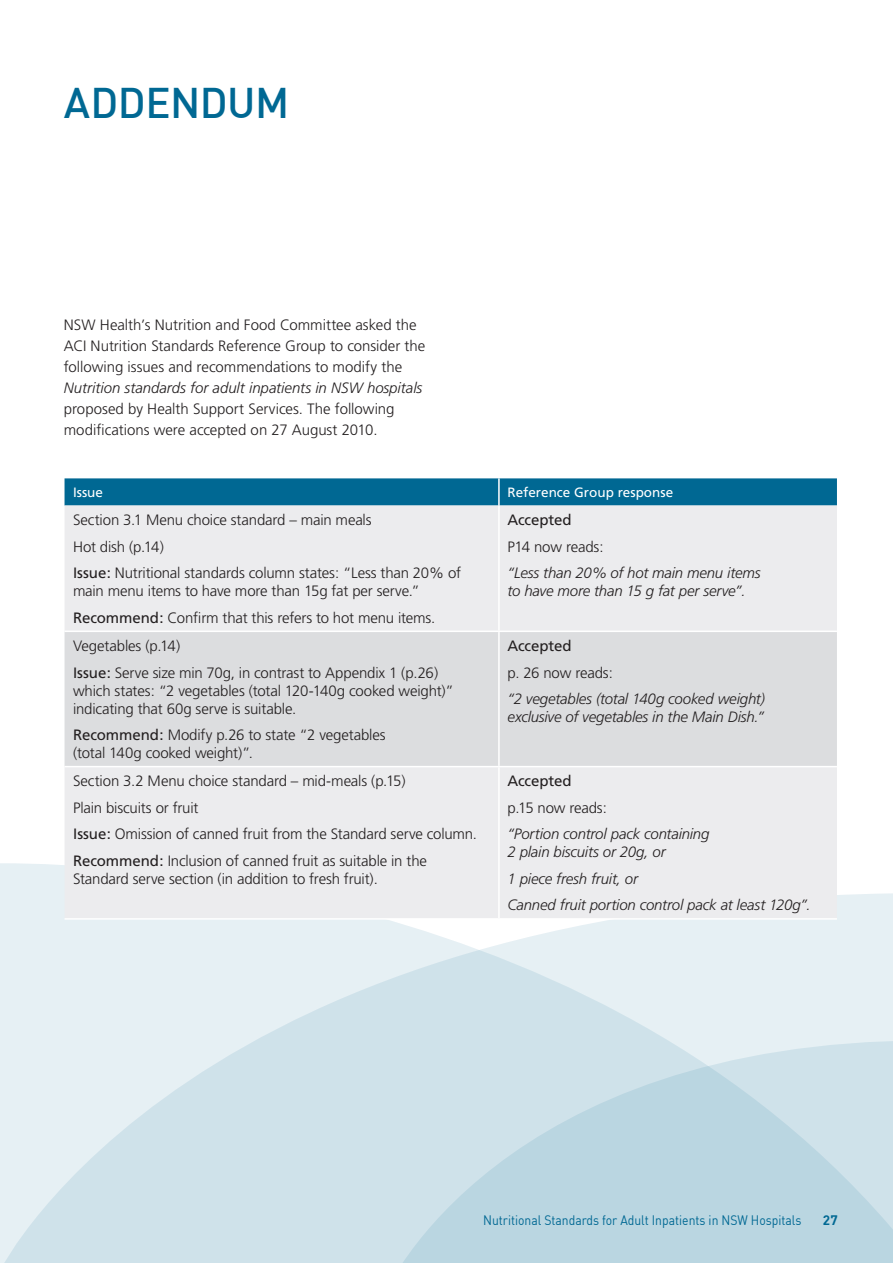
<style>
.page{position:relative;width:893px;height:1263px;background:#fff}
.page>*{position:absolute;margin:0;border:0;box-sizing:border-box;transform-origin:0 0}
.NEW_Page_Head_1{font:500 42px "DIN";letter-spacing:-.01em;color:#006893}
.TABLE_copy{font:300 15px/21px "Frutiger";letter-spacing:-.01em;color:#231f20}
.TABLE_copy-2{font:italic 300 15px/18px "Frutiger";letter-spacing:-.01em;color:#231f20}
.TABLE_copy-3{font:15px "Frutiger";letter-spacing:-.01em;color:#231f20}
.t1{font:13.5px "DIN";color:#006893;scale:.9 1}
.TEXT{font:13.5px "Frutiger";color:#fff}
.t2{font:700 13.5px "DIN";color:#006893}
.s1{font-style:italic}
.s2{font-weight:400}
</style>
<div class="page">
<svg style="left:0;top:863px;width:893px;height:400px;background:#ddeaf0"></svg>
<svg style="left:385px;top:1040px;width:508px;height:223px;background:#c4dbe5"></svg>
<div style="left:65px;top:478px;width:772px;height:27px;background:#006893"></div>
<div style="left:65px;top:505px;width:772px;height:413px;background:#ececee"></div>
<div style="left:65px;top:632px;width:772px;height:134px;background:#dcdddf"></div>
<hr style="left:498px;top:478px;width:2px;height:27px;background:#fff">
<hr style="left:498px;top:505px;width:2px;height:125px;background:#fff">
<hr style="left:65px;top:630px;width:434px;height:2px;background:#fff">
<hr style="left:499px;top:630px;width:338px;height:2px;background:#fff">
<hr style="left:498px;top:632px;width:2px;height:134px;background:#fff">
<hr style="left:65px;top:766px;width:434px;height:1px;background:#fff">
<hr style="left:499px;top:766px;width:338px;height:1px;background:#fff">
<hr style="left:498px;top:767px;width:2px;height:151px;background:#fff">
<hr style="left:65px;top:918px;width:434px;height:2px;background:#fff">
<hr style="left:499px;top:918px;width:338px;height:2px;background:#fff">
<p class="NEW_Page_Head_1" style="left:64px;top:76px;width:227px">ADDENDUM</p>
<p class="TABLE_copy" style="left:64px;top:315px;width:363px">NSW Health’s Nutrition and Food Committee asked the ACI Nutrition Standards Reference Group to consider the following issues and recommendations to modify the <span class="s1">Nutrition standards for adult inpatients in NSW hospitals </span>proposed by Health Support Services. The following modifications were accepted on 27 August 2010.</p>
<p class="TEXT" style="left:73px;top:484px;width:32px">Issue</p>
<p class="TEXT" style="left:507px;top:484px;width:167px">Reference Group response</p>
<p class="TABLE_copy" style="left:73px;top:510px;width:300px">Section 3.1 Menu choice standard – main meals</p>
<p class="TABLE_copy" style="left:73px;top:536px;width:93px">Hot dish (p.14)</p>
<p class="TABLE_copy" style="left:73px;top:564px;width:390px;line-height:18px"><span class="s2">Issue:</span> Nutritional standards column states: “Less than 20% of main menu items to have more than 15g fat per serve.”</p>
<p class="TABLE_copy" style="left:73px;top:607px;width:364px"><span class="s2">Recommend:</span> Confirm that this refers to hot menu items.</p>
<p class="TABLE_copy-3" style="left:507px;top:511px;width:66px">Accepted</p>
<p class="TABLE_copy" style="left:507px;top:536px;width:98px">P14 now reads:</p>
<p class="TABLE_copy-2" style="left:507px;top:564px;width:255px">“Less than 20% of hot main menu items to have more than 15 g fat per serve”.</p>
<p class="TABLE_copy" style="left:73px;top:636px;width:109px">Vegetables (p.14)</p>
<p class="TABLE_copy" style="left:73px;top:664px;width:382px;line-height:18px"><span class="s2">Issue:</span> Serve size min 70g, in contrast to Appendix 1 (p.26) which states: “2 vegetables (total 120-140g cooked weight)” indicating that 60g serve is suitable.</p>
<p class="TABLE_copy" style="left:73px;top:726px;width:314px;line-height:18px"><span class="s2">Recommend:</span> Modify p.26 to state “2 vegetables (total 140g cooked weight)”.</p>
<p class="TABLE_copy" style="left:73px;top:771px;width:334px">Section 3.2 Menu choice standard – mid-meals (p.15)</p>
<p class="TABLE_copy" style="left:73px;top:797px;width:127px">Plain biscuits or fruit</p>
<p class="TABLE_copy" style="left:73px;top:824px;width:406px"><span class="s2">Issue:</span> Omission of canned fruit from the Standard serve column.</p>
<p class="TABLE_copy" style="left:73px;top:852px;width:355px;line-height:18px"><span class="s2">Recommend:</span> Inclusion of canned fruit as suitable in the<br>Standard serve section (in addition to fresh fruit).</p>
<p class="TABLE_copy-3" style="left:507px;top:637px;width:66px">Accepted</p>
<p class="TABLE_copy" style="left:507px;top:662px;width:107px">p. 26 now reads:</p>
<p class="TABLE_copy-2" style="left:507px;top:690px;width:259px">“2 vegetables (total 140g cooked weight) exclusive of vegetables in the Main Dish.”</p>
<p class="TABLE_copy-3" style="left:507px;top:772px;width:66px">Accepted</p>
<p class="TABLE_copy" style="left:507px;top:797px;width:101px">p.15 now reads:</p>
<p class="TABLE_copy-2" style="left:507px;top:825px;width:203px">“Portion control pack containing<br>2 plain biscuits or 20g, or</p>
<p class="TABLE_copy-2" style="left:507px;top:870px;width:132px">1 piece fresh fruit, or</p>
<p class="TABLE_copy-2" style="left:507px;top:896px;width:305px">Canned fruit portion control pack at least 120g”.</p>
<p class="t1" style="left:483px;top:1211px;width:355px">Nutritional Standards for Adult Inpatients in NSW Hospitals</p>
<p class="t2" style="left:823px;top:1211px;width:16px">27</p>
</div>
